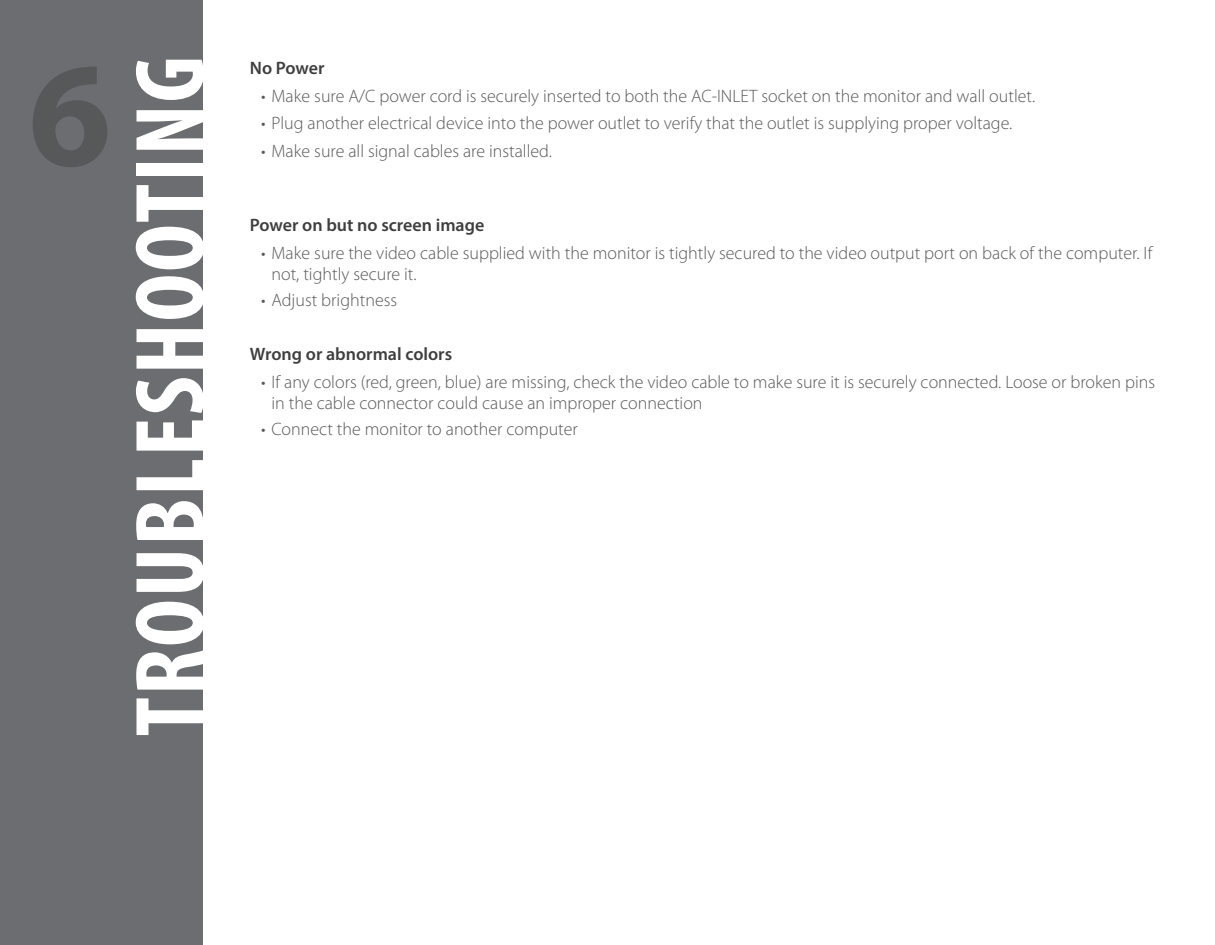
<style>
.page{position:relative;width:1215px;height:945px;background:#fff}
.page>*{position:absolute;margin:0;border:0;box-sizing:border-box;transform-origin:0 0}
.t1{font:700 150px "Myriad Pro";color:#57585a}
.t2{font:700 condensed 99px "Myriad Pro";letter-spacing:.02em;color:#fff}
.t3{font:300 18px "Myriad Pro";color:#57585a}
.t4{font:600 18px "Myriad Pro";color:#3e3e3f}
</style>
<div class="page">
<div style="left:0;top:0;width:202px;height:945px;background:#6c6d70"></div>
<p class="t2" style="left:108px;top:736px;width:682px;rotate:-90deg">TROUBLESHOOTING</p>
<p class="t1" style="left:28px;top:17px;width:85px">6</p>
<p class="t4" style="left:250px;top:57px;width:76px">No Power</p>
<p class="t3" style="left:261px;top:85px;width:776px">• Make sure A/C power cord is securely inserted to both the AC-INLET socket on the monitor and wall outlet.</p>
<p class="t3" style="left:261px;top:113px;width:753px">• Plug another electrical device into the power outlet to verify that the outlet is supplying proper voltage.</p>
<p class="t3" style="left:261px;top:140px;width:292px">• Make sure all signal cables are installed.</p>
<p class="t4" style="left:250px;top:214px;width:236px">Power on but no screen image</p>
<p class="t3" style="left:261px;top:242px;width:893px">• Make sure the video cable supplied with the monitor is tightly secured to the video output port on back of the computer. If</p>
<p class="t3" style="left:272px;top:263px;width:147px">not, tightly secure it.</p>
<p class="t3" style="left:261px;top:289px;width:138px">• Adjust brightness</p>
<p class="t4" style="left:250px;top:343px;width:204px">Wrong or abnormal colors</p>
<p class="t3" style="left:261px;top:371px;width:896px">• If any colors (red, green, blue) are missing, check the video cable to make sure it is securely connected. Loose or broken pins</p>
<p class="t3" style="left:272px;top:393px;width:433px">in the cable connector could cause an improper connection</p>
<p class="t3" style="left:261px;top:418px;width:318px">• Connect the monitor to another computer</p>
</div>
